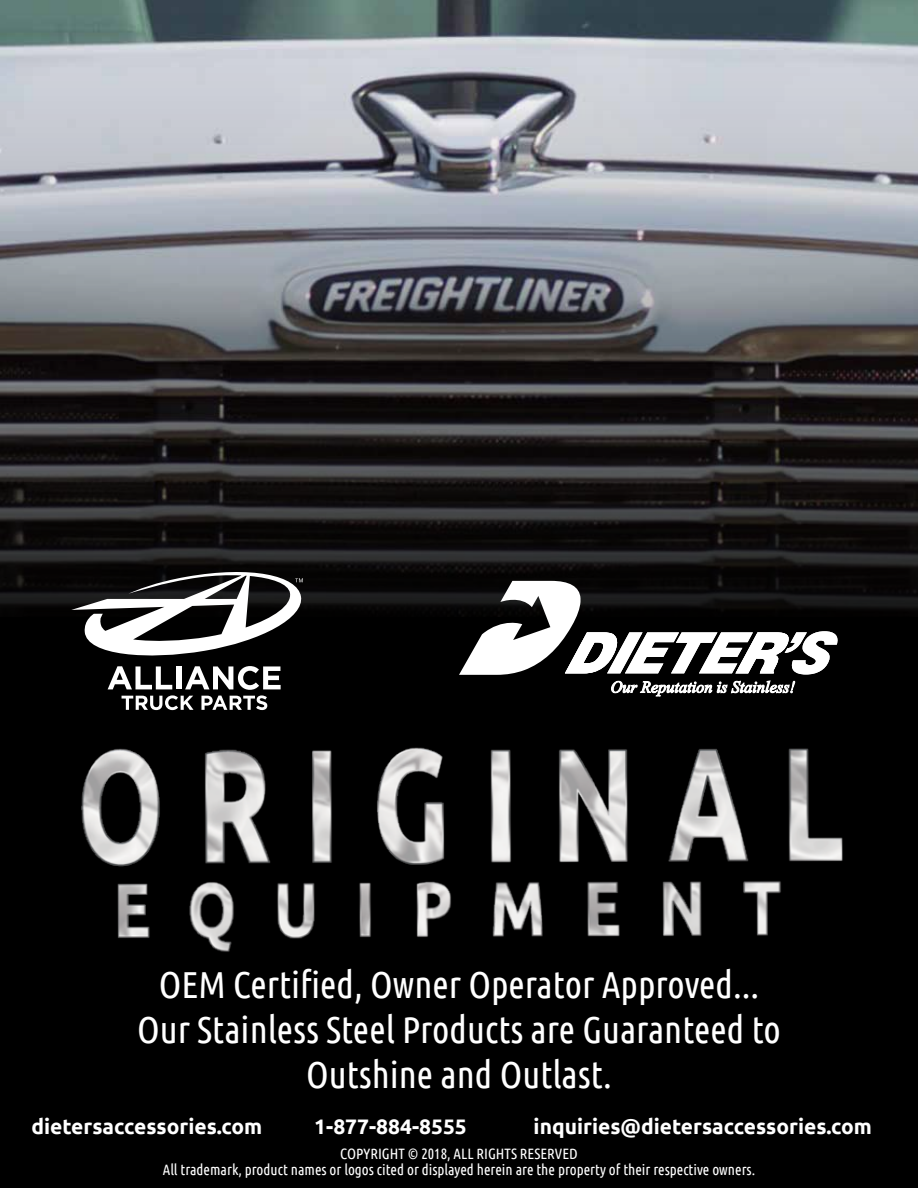
<style>
.page{position:relative;width:918px;height:1188px;background:#000}
.page>*{position:absolute;margin:0;border:0;box-sizing:border-box;transform-origin:0 0}
.t1{font:37.5px/45px "Ubuntu Condensed";color:#fff;text-align:center}
.t2{font:700 21px "Ubuntu";color:#fff}
.t3{font:15px/16.5px "Ubuntu Condensed";color:#fff;text-align:center}
</style>
<div class="page">
<img style="left:81px;top:688px;width:762px;height:264px">
<img style="left:0;top:0;width:918px;height:610px">
<svg style="left:459px;top:581px;width:379px;height:118px"></svg>
<svg style="left:71px;top:565px;width:234px;height:91px"></svg>
<svg style="left:108px;top:666px;width:173px;height:44px"></svg>
<h1 class="t1" style="left:137px;top:961px;width:645px">OEM Certified, Owner Operator Approved...<br>Our Stainless Steel Products are Guaranteed to<br>Outshine and Outlast.</h1>
<h2 class="t2" style="left:31px;top:1114px;width:232px">dietersaccessories.com</h2>
<h2 class="t2" style="left:314px;top:1114px;width:154px">1-877-884-8555</h2>
<h2 class="t2" style="left:534px;top:1114px;width:340px">inquiries@dietersaccessories.com</h2>
<p class="t3" style="left:163px;top:1145px;width:594px">COPYRIGHT © 2018, ALL RIGHTS RESERVED<br>All trademark, product names or logos cited or displayed herein are the property of their respective owners.</p>
</div>
